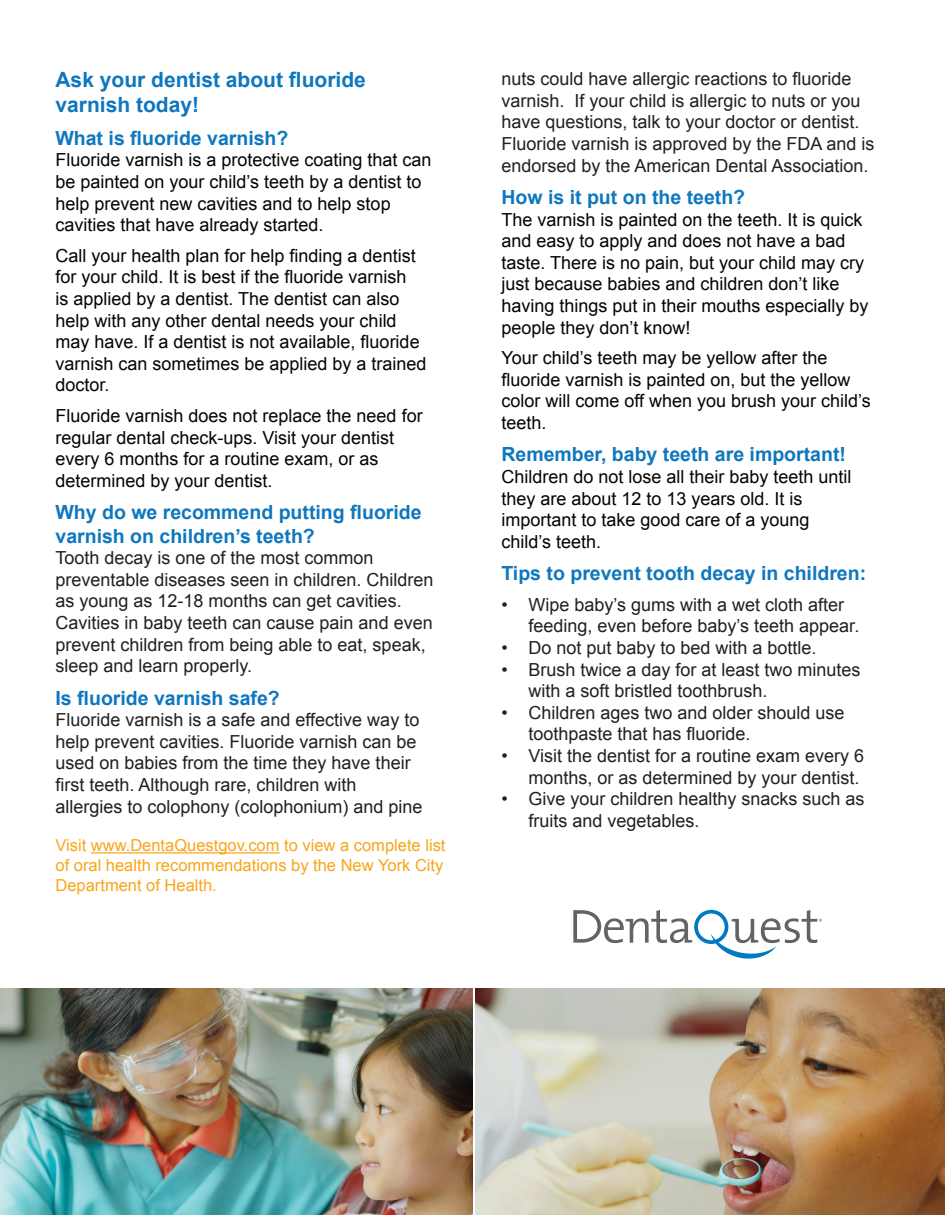
<style>
.page{position:relative;width:945px;height:1215px;background:#fff}
.page>*{position:absolute;margin:0;border:0;box-sizing:border-box;transform-origin:0 0}
.t1{font:700 21px/25.2px "Arial";color:#0e77be}
.t2{font:700 19.5px/23.4px "Arial";color:#0e77be}
.t3{font:18px/21.6px "Arial";color:#040503}
.t4{font:18px/21.6px "Arial";color:#231f20}
.t5{font:16.5px/19.8px "Arial";color:#f9a51b}
</style>
<div class="page">
<svg style="left:573px;top:910px;width:249px;height:49px"></svg>
<img style="left:0;top:988px;width:472px;height:227px">
<img style="left:476px;top:988px;width:469px;height:227px">
<hr style="left:91px;top:852px;width:189px;height:2px;background:#f9a51b">
<h2 class="t1" style="left:56px;top:68px;width:312px">Ask your dentist about fluoride varnish today!</h2>
<h3 class="t2" style="left:56px;top:127px;width:234px">What is fluoride varnish?</h3>
<p class="t3" style="left:56px;top:150px;width:378px">Fluoride varnish is a protective coating that can be painted on your child’s teeth by a dentist to help prevent new cavities and to help stop cavities that have already started.</p>
<p class="t3" style="left:56px;top:245px;width:373px">Call your health plan for help finding a dentist for your child. It is best if the fluoride varnish<br>is applied by a dentist. The dentist can also help with any other dental needs your child may have. If a dentist is not available, fluoride varnish can sometimes be applied by a trained doctor.</p>
<p class="t3" style="left:56px;top:405px;width:369px">Fluoride varnish does not replace the need for regular dental check-ups. Visit your dentist every 6 months for a routine exam, or as determined by your dentist.</p>
<h3 class="t2" style="left:56px;top:501px;width:368px">Why do we recommend putting fluoride varnish on children’s teeth?</h3>
<p class="t4" style="left:56px;top:547px;width:380px">Tooth decay is one of the most common preventable diseases seen in children. Children as young as 12-18 months can get cavities.<br>Cavities in baby teeth can cause pain and even prevent children from being able to eat, speak, sleep and learn properly.</p>
<h3 class="t2" style="left:56px;top:687px;width:226px">Is fluoride varnish safe?</h3>
<p class="t4" style="left:56px;top:709px;width:369px">Fluoride varnish is a safe and effective way to help prevent cavities. Fluoride varnish can be used on babies from the time they have their first teeth. Although rare, children with allergies to colophony (colophonium) and pine</p>
<p class="t5" style="left:56px;top:836px;width:392px">Visit www.DentaQuestgov.com to view a complete list of oral health recommendations by the New York City<br>Department of Health.</p>
<p class="t4" style="left:501px;top:68px;width:375px">nuts could have allergic reactions to fluoride varnish. If your child is allergic to nuts or you have questions, talk to your doctor or dentist.<br>Fluoride varnish is approved by the FDA and is endorsed by the American Dental Association.</p>
<h3 class="t2" style="left:501px;top:186px;width:245px">How is it put on the teeth?</h3>
<p class="t3" style="left:501px;top:209px;width:369px">The varnish is painted on the teeth. It is quick and easy to apply and does not have a bad taste. There is no pain, but your child may cry just because babies and children don’t like having things put in their mouths especially by people they don’t know!</p>
<p class="t3" style="left:501px;top:347px;width:371px">Your child’s teeth may be yellow after the fluoride varnish is painted on, but the yellow color will come off when you brush your child’s teeth.</p>
<h3 class="t2" style="left:501px;top:443px;width:346px">Remember, baby teeth are important!</h3>
<p class="t3" style="left:501px;top:466px;width:352px">Children do not lose all their baby teeth until they are about 12 to 13 years old. It is important to take good care of a young child’s teeth.</p>
<h3 class="t2" style="left:501px;top:562px;width:366px">Tips to prevent tooth decay in children:</h3>
<p class="t4" style="left:528px;top:594px;width:332px;text-indent:-27px">• Wipe baby’s gums with a wet cloth after feeding, even before baby’s teeth appear.</p>
<p class="t4" style="left:501px;top:637px;width:317px">• Do not put baby to bed with a bottle.</p>
<p class="t4" style="left:528px;top:659px;width:334px;text-indent:-27px">• Brush twice a day for at least two minutes with a soft bristled toothbrush.</p>
<p class="t4" style="left:528px;top:702px;width:318px;text-indent:-27px">• Children ages two and older should use toothpaste that has fluoride.</p>
<p class="t4" style="left:501px;top:745px;width:364px;text-align:right">• Visit the dentist for a routine exam every 6 months, or as determined by your dentist.</p>
<p class="t4" style="left:528px;top:788px;width:338px;text-indent:-27px">• Give your children healthy snacks such as fruits and vegetables.</p>
</div>
